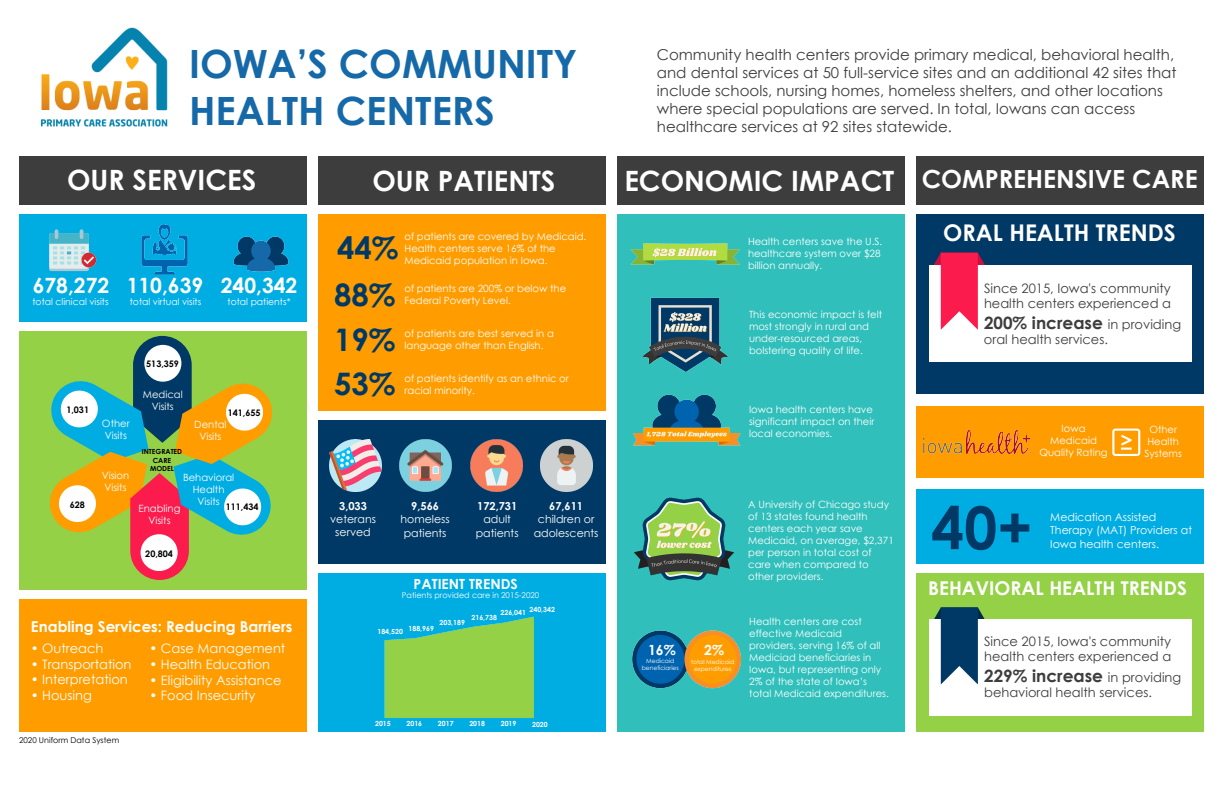
<style>
.page{position:relative;width:1224px;height:792px;background:#fff}
.page>*{position:absolute;margin:0;border:0;box-sizing:border-box;transform-origin:0 0}
.t1{font:700 59px "Century Gothic";color:#003965}
.t2{font:700 39px/46.8px "Century Gothic";color:#1669a8}
.t3{font:700 31px/45.4px "Century Gothic";color:#003965;text-align:justify}
.t4{font:700 28px "Century Gothic";color:#fff}
.t5{font:700 25px "Century Gothic";color:#fff}
.t6{font:700 23px "Century Gothic";color:#fff}
.t7{font:700 21px "Century Gothic";color:#fff}
.t8{font:700 19px "Century Gothic";color:#fff}
.t9{font:700 17px "Century Gothic";color:#3d3d3d}
.t10{font:15px/18px "Century Gothic";color:#3d3d3d}
.t11{font:700 15px "Century Gothic";color:#fff}
.t12{font:700 14px "Century Gothic";color:#fff}
.t13{font:13px/15.6px "Century Gothic";color:#3d3d3d}
.t14{font:13px "Century Gothic";color:#fff}
.t15{font:11px/13.2px "Century Gothic";color:#fff;text-align:center}
.t16{font:700 11px "Century Gothic";color:#fff}
.t17{font:10px/12px "Century Gothic";color:#fff}
.t18{font:9.3px "Century Gothic";color:#fff}
.t19{font:700 9px "Century Gothic";color:#000}
.t20{font:8px "Century Gothic";color:#fff}
.t21{font:8px "Century Gothic";color:#000}
.t22{font:700 7px "Century Gothic";color:#fff}
.t23{font:700 7px/8.4px "Century Gothic";color:#000;text-align:center}
.t24{font:6px/7.2px "Century Gothic";color:#fff;text-align:center}
.s1{font-size:28px}
.s2{font-weight:400;font-size:13px}
</style>
<div class="page">
<img style="left:41px;top:27px;width:127px;height:100px">
<div style="left:19px;top:156px;width:288px;height:49px;background:#3d3d3d"></div>
<div style="left:318px;top:156px;width:288px;height:49px;background:#3d3d3d"></div>
<div style="left:617px;top:156px;width:288px;height:49px;background:#3d3d3d"></div>
<div style="left:916px;top:156px;width:288px;height:49px;background:#3d3d3d"></div>
<div style="left:19px;top:214px;width:288px;height:108px;background:#00ade3"></div>
<div style="left:19px;top:331px;width:288px;height:259px;background:#94d146"></div>
<div style="left:19px;top:599px;width:288px;height:133px;background:#ff9d00"></div>
<div style="left:318px;top:214px;width:288px;height:197px;background:#ff9d00"></div>
<div style="left:318px;top:420px;width:288px;height:144px;background:#003965"></div>
<div style="left:318px;top:573px;width:288px;height:159px;background:#00ade3"></div>
<div style="left:617px;top:214px;width:288px;height:518px;background:#30bfbb"></div>
<div style="left:916px;top:214px;width:288px;height:180px;background:#003965"></div>
<div style="left:916px;top:406px;width:288px;height:72px;background:#ff9d00"></div>
<div style="left:916px;top:489px;width:288px;height:75px;background:#00ade3"></div>
<div style="left:916px;top:573px;width:288px;height:159px;background:#94d146"></div>
<img style="left:329px;top:440px;width:53px;height:52px">
<img style="left:399px;top:440px;width:53px;height:52px">
<img style="left:470px;top:440px;width:53px;height:52px">
<img style="left:540px;top:440px;width:53px;height:52px">
<img style="left:923px;top:430px;width:108px;height:23px">
<img style="left:49px;top:229px;width:47px;height:43px">
<img style="left:233px;top:236px;width:56px;height:36px">
<img style="left:630px;top:243px;width:110px;height:22px">
<img style="left:642px;top:297px;width:87px;height:75px">
<img style="left:633px;top:394px;width:108px;height:52px">
<img style="left:634px;top:497px;width:100px;height:84px">
<img style="left:632px;top:630px;width:110px;height:59px">
<svg style="left:49px;top:336px;width:223px;height:244px"></svg>
<img style="left:384px;top:616px;width:150px;height:102px">
<img style="left:1112px;top:428px;width:29px;height:28px">
<img style="left:141px;top:224px;width:47px;height:51px">
<div style="left:929px;top:265px;width:263px;height:96px;background:#fff"></div>
<svg style="left:933px;top:253px;width:52px;height:77px"></svg>
<div style="left:929px;top:619px;width:263px;height:97px;background:#fff"></div>
<svg style="left:934px;top:607px;width:51px;height:77px"></svg>
<h2 class="t2" style="left:189px;top:39px;width:390px">IOWA’S COMMUNITY<br>HEALTH CENTERS</h2>
<p class="t10" style="left:657px;top:46px;width:521px">Community health centers provide primary medical, behavioral health, and dental services at 50 full-service sites and an additional 42 sites that include schools, nursing homes, homeless shelters, and other locations where special populations are served. In total, Iowans can access healthcare services at 92 sites statewide.</p>
<h3 class="t4" style="left:67px;top:159px;width:191px">OUR SERVICES</h3>
<h3 class="t4" style="left:372px;top:159px;width:185px">OUR PATIENTS</h3>
<h3 class="t5" style="left:624px;top:160px;width:575px"><span class="s1">ECONOMIC IMPACT</span> COMPREHENSIVE CARE</h3>
<h3 class="t7" style="left:33px;top:270px;width:78px">678,272</h3>
<h3 class="t7" style="left:221px;top:270px;width:78px">240,342</h3>
<h3 class="t7" style="left:127px;top:270px;width:78px">110,639</h3>
<p class="t18" style="left:130px;top:295px;width:73px">total virtual visits</p>
<p class="t18" style="left:32px;top:295px;width:78px">total clinical visits</p>
<p class="t18" style="left:228px;top:296px;width:65px">total patients*</p>
<p class="t19" style="left:66px;top:403px;width:24px">1,031</p>
<p class="t19" style="left:70px;top:498px;width:17px">628</p>
<p class="t17" style="left:102px;top:417px;width:29px">Other<br>Visits</p>
<p class="t17" style="left:102px;top:469px;width:29px">Vision<br>Visits</p>
<p class="t19" style="left:146px;top:357px;width:34px">513,359</p>
<p class="t17" style="left:143px;top:388px;width:41px;text-align:center">Medical<br>Visits</p>
<p class="t19" style="left:228px;top:406px;width:34px">141,655</p>
<p class="t17" style="left:194px;top:418px;width:34px;text-align:center">Dental<br>Visits</p>
<p class="t17" style="left:183px;top:471px;width:53px;text-align:center">Behavioral<br>Health<br>Visits</p>
<p class="t23" style="left:142px;top:447px;width:42px">INTEGRATED<br>CARE<br>MODEL</p>
<p class="t19" style="left:226px;top:500px;width:34px">111,434</p>
<p class="t17" style="left:139px;top:503px;width:43px;text-align:center">Enabling<br>Visits</p>
<p class="t19" style="left:145px;top:547px;width:29px">20,804</p>
<h3 class="t11" style="left:31px;top:615px;width:263px">Enabling Services: Reducing Barriers</h3>
<h3 class="t14" style="left:150px;top:640px;width:137px">• Case Management</h3>
<h3 class="t14" style="left:150px;top:655px;width:122px">• Health Education</h3>
<h3 class="t14" style="left:150px;top:671px;width:134px">• Eligibility Assistance</h3>
<h3 class="t14" style="left:150px;top:686px;width:107px">• Food Insecurity</h3>
<h3 class="t14" style="left:31px;top:639px;width:74px">• Outreach</h3>
<h3 class="t14" style="left:31px;top:655px;width:102px">• Transportation</h3>
<h3 class="t14" style="left:31px;top:670px;width:99px">• Interpretation</h3>
<h3 class="t14" style="left:31px;top:686px;width:63px">• Housing</h3>
<p class="t21" style="left:19px;top:735px;width:102px">2020 Uniform Data System</p>
<p class="t17" style="left:405px;top:231px;width:183px">of patients are covered by Medicaid.<br>Health centers serve 16% of the<br>Medicaid population in Iowa.</p>
<p class="t17" style="left:405px;top:282px;width:163px">of patients are 200% or below the<br>Federal Poverty Level.</p>
<p class="t17" style="left:405px;top:327px;width:151px">of patients are best served in a language other than English.</p>
<p class="t17" style="left:405px;top:372px;width:166px">of patients identify as an ethnic or racial minority.</p>
<h3 class="t3" style="left:334px;top:223px;width:66px">44% 88% 19% 53%</h3>
<p class="t16" style="left:339px;top:498px;width:29px">3,033</p>
<p class="t15" style="left:330px;top:512px;width:47px">veterans served</p>
<p class="t16" style="left:411px;top:498px;width:29px">9,566</p>
<p class="t15" style="left:401px;top:513px;width:51px;text-align:left">homeless patients</p>
<p class="t16" style="left:477px;top:498px;width:42px">172,731</p>
<p class="t15" style="left:476px;top:513px;width:44px">adult patients</p>
<p class="t16" style="left:549px;top:498px;width:35px">67,611</p>
<p class="t15" style="left:534px;top:513px;width:66px">children or adolescents</p>
<h3 class="t12" style="left:414px;top:573px;width:106px">PATIENT TRENDS</h3>
<p class="t20" style="left:402px;top:590px;width:139px">Patients provided care in 2015-2020</p>
<p class="t22" style="left:501px;top:606px;width:56px">226,041 240,342</p>
<p class="t22" style="left:472px;top:612px;width:27px">216,738</p>
<p class="t22" style="left:440px;top:617px;width:27px">203,189</p>
<p class="t22" style="left:377px;top:625px;width:58px">184,520 188,969</p>
<p class="t22" style="left:375px;top:719px;width:17px">2015</p>
<p class="t22" style="left:407px;top:718px;width:17px">2016</p>
<p class="t22" style="left:438px;top:718px;width:17px">2017</p>
<p class="t22" style="left:469px;top:718px;width:17px">2018</p>
<p class="t22" style="left:501px;top:719px;width:17px">2019</p>
<p class="t22" style="left:532px;top:719px;width:17px">2020</p>
<p class="t17" style="left:748px;top:236px;width:136px">Health centers save the U.S. healthcare system over $28 billion annually.</p>
<p class="t17" style="left:749px;top:308px;width:135px">This economic impact is felt most strongly in rural and under-resourced areas, bolstering quality of life.</p>
<p class="t17" style="left:749px;top:403px;width:127px">Iowa health centers have significant impact on their local economies.</p>
<h3 class="t12" style="left:648px;top:639px;width:29px">16%</h3>
<h3 class="t12" style="left:704px;top:639px;width:21px">2%</h3>
<p class="t24" style="left:642px;top:657px;width:39px">Medicaid beneficiaries</p>
<p class="t24" style="left:691px;top:658px;width:44px">total Medicaid expenditures</p>
<p class="t17" style="left:748px;top:498px;width:147px">A University of Chicago study of 13 states found health centers each year save<br>Medicaid, on average, $2,371 per person in total cost of care when compared to other providers.</p>
<p class="t17" style="left:749px;top:616px;width:141px">Health centers are cost effective Medicaid providers, serving 16% of all<br>Mediciad beneficiaries in<br>Iowa, but representing only<br>2% of the state of Iowa’s total Medicaid expenditures.</p>
<h3 class="t6" style="left:943px;top:215px;width:234px">ORAL HEALTH TRENDS</h3>
<h3 class="t13" style="left:984px;top:280px;width:189px">Since 2015, Iowa's community health centers experienced a</h3>
<h3 class="t9" style="left:984px;top:310px;width:199px">200% increase <span class="s2">in providing</span></h3>
<h3 class="t13" style="left:984px;top:332px;width:126px">oral health services.</h3>
<p class="t17" style="left:1039px;top:423px;width:70px;text-align:center">Iowa<br>Medicaid<br>Quality Rating</p>
<p class="t17" style="left:1145px;top:424px;width:39px;text-align:center">Other<br>Health<br>Systems</p>
<h1 class="t1" style="left:931px;top:483px;width:103px">40+</h1>
<p class="t15" style="left:1050px;top:510px;width:143px;text-align:left">Medication Assisted<br>Therapy (MAT) Providers at<br>Iowa health centers.</p>
<h3 class="t8" style="left:928px;top:573px;width:260px">BEHAVIORAL HEALTH TRENDS</h3>
<h3 class="t13" style="left:984px;top:633px;width:189px">Since 2015, Iowa's community health centers experienced a</h3>
<h3 class="t9" style="left:984px;top:662px;width:199px">229% increase <span class="s2">in providing</span></h3>
<h3 class="t13" style="left:984px;top:684px;width:169px">behavioral health services.</h3>
</div>
